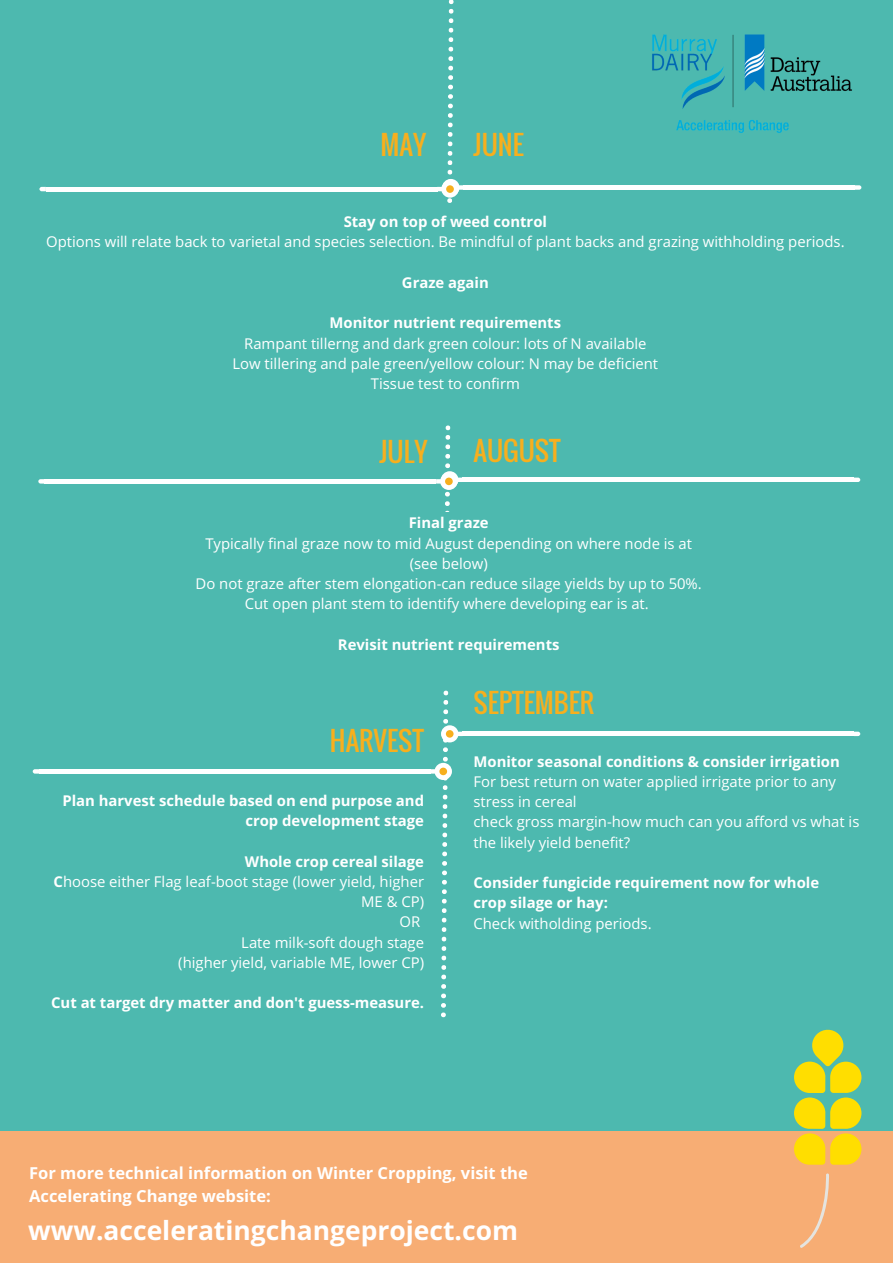
<style>
.page{position:relative;width:893px;height:1263px;background:#fff}
.page>*{position:absolute;margin:0;border:0;box-sizing:border-box;transform-origin:0 0}
.t1{font:26.4px "Oswald";color:#f7af1e}
.t2{font:700 26.4px "Open Sans";color:#fff}
.t3{font:700 16.5px/22.5px "Open Sans";color:#fff}
.t4{font:14.85px/20.2px "Open Sans";color:#fff;text-align:center}
.t5{font:700 14.85px/20.2px "Open Sans";color:#fff;text-align:right}
.s1{font-weight:700}
</style>
<div class="page">
<div style="left:0;top:0;width:892px;height:107px;background:#4db9af"></div>
<div style="left:0;top:107px;width:892px;height:417px;background:#4db9af"></div>
<div style="left:0;top:524px;width:892px;height:418px;background:#4db9af"></div>
<div style="left:0;top:942px;width:892px;height:320px;background:#4db9af"></div>
<svg style="left:855px;top:185px;width:6px;height:5px"></svg>
<div style="left:463px;top:185px;width:392px;height:5px;background:#fff"></div>
<svg style="left:854px;top:478px;width:6px;height:4px"></svg>
<hr style="left:462px;top:478px;width:392px;height:4px;background:#fff">
<svg style="left:854px;top:732px;width:6px;height:4px"></svg>
<hr style="left:462px;top:732px;width:392px;height:4px;background:#fff">
<svg style="left:39px;top:187px;width:7px;height:4px"></svg>
<hr style="left:46px;top:187px;width:391px;height:4px;background:#fff">
<svg style="left:38px;top:479px;width:7px;height:5px"></svg>
<div style="left:45px;top:479px;width:391px;height:5px;background:#fff"></div>
<svg style="left:33px;top:769px;width:6px;height:5px"></svg>
<div style="left:39px;top:769px;width:391px;height:5px;background:#fff"></div>
<svg style="left:430px;top:0;width:33px;height:1017px"></svg>
<div style="left:439px;top:768px;width:8px;height:7px;background:#f7af1e;border-radius:50%"></div>
<div style="left:0;top:1131px;width:892px;height:131px;background:#f7ad74"></div>
<svg style="left:800px;top:1173px;width:29px;height:75px"></svg>
<svg style="left:794px;top:1030px;width:67px;height:135px"></svg>
<img style="left:652px;top:34px;width:200px;height:99px">
<h1 class="t1" style="left:380px;top:125px;width:47px">MAY</h1>
<h1 class="t1" style="left:473px;top:125px;width:52px">JUNE</h1>
<p class="t5" style="left:343px;top:211px;width:205px">Stay on top of weed control</p>
<p class="t4" style="left:46px;top:231px;width:800px">Options will relate back to varietal and species selection. Be mindful of plant backs and grazing withholding periods.</p>
<p class="t5" style="left:402px;top:272px;width:88px">Graze again</p>
<p class="t5" style="left:329px;top:312px;width:233px">Monitor nutrient requirements</p>
<p class="t4" style="left:232px;top:333px;width:427px">Rampant tillerng and dark green colour: lots of N available<br>Low tillering and pale green/yellow colour: N may be deficient<br>Tissue test to confirm</p>
<h1 class="t1" style="left:379px;top:432px;width:50px">JULY</h1>
<h1 class="t1" style="left:473px;top:430px;width:89px">AUGUST</h1>
<p class="t5" style="left:409px;top:512px;width:81px">Final graze</p>
<p class="t4" style="left:196px;top:533px;width:507px">Typically final graze now to mid August depending on where node is at (see below)<br>Do not graze after stem elongation-can reduce silage yields by up to 50%.<br>Cut open plant stem to identify where developing ear is at.</p>
<p class="t5" style="left:338px;top:634px;width:223px">Revisit nutrient requirements</p>
<h1 class="t1" style="left:330px;top:720px;width:95px">HARVEST</h1>
<p class="t5" style="left:62px;top:790px;width:363px">Plan harvest schedule based on end purpose and crop development stage</p>
<p class="t4" style="left:54px;top:851px;width:372px;text-align:right"><span class="s1">Whole crop cereal silage<br>C</span>hoose either Flag leaf-boot stage (lower yield, higher<br>ME &amp; CP)<br>OR<br>Late milk-soft dough stage<br>(higher yield, variable ME, lower CP)</p>
<p class="t5" style="left:51px;top:992px;width:374px">Cut at target dry matter and don't guess-measure.</p>
<h1 class="t1" style="left:473px;top:682px;width:122px">SEPTEMBER</h1>
<p class="t5" style="left:473px;top:751px;width:368px">Monitor seasonal conditions &amp; consider irrigation</p>
<p class="t4" style="left:473px;top:771px;width:387px;text-align:left">For best return on water applied irrigate prior to any stress in cereal<br>check gross margin-how much can you afford vs what is the likely yield benefit?</p>
<p class="t5" style="left:473px;top:872px;width:347px;text-align:left">Consider fungicide requirement now for whole crop silage or hay:</p>
<p class="t4" style="left:473px;top:913px;width:180px">Check witholding periods.</p>
<p class="t3" style="left:29px;top:1161px;width:500px">For more technical information on Winter Cropping, visit the<br>Accelerating Change website:</p>
<h1 class="t2" style="left:28px;top:1212px;width:491px">www.acceleratingchangeproject.com</h1>
</div>
